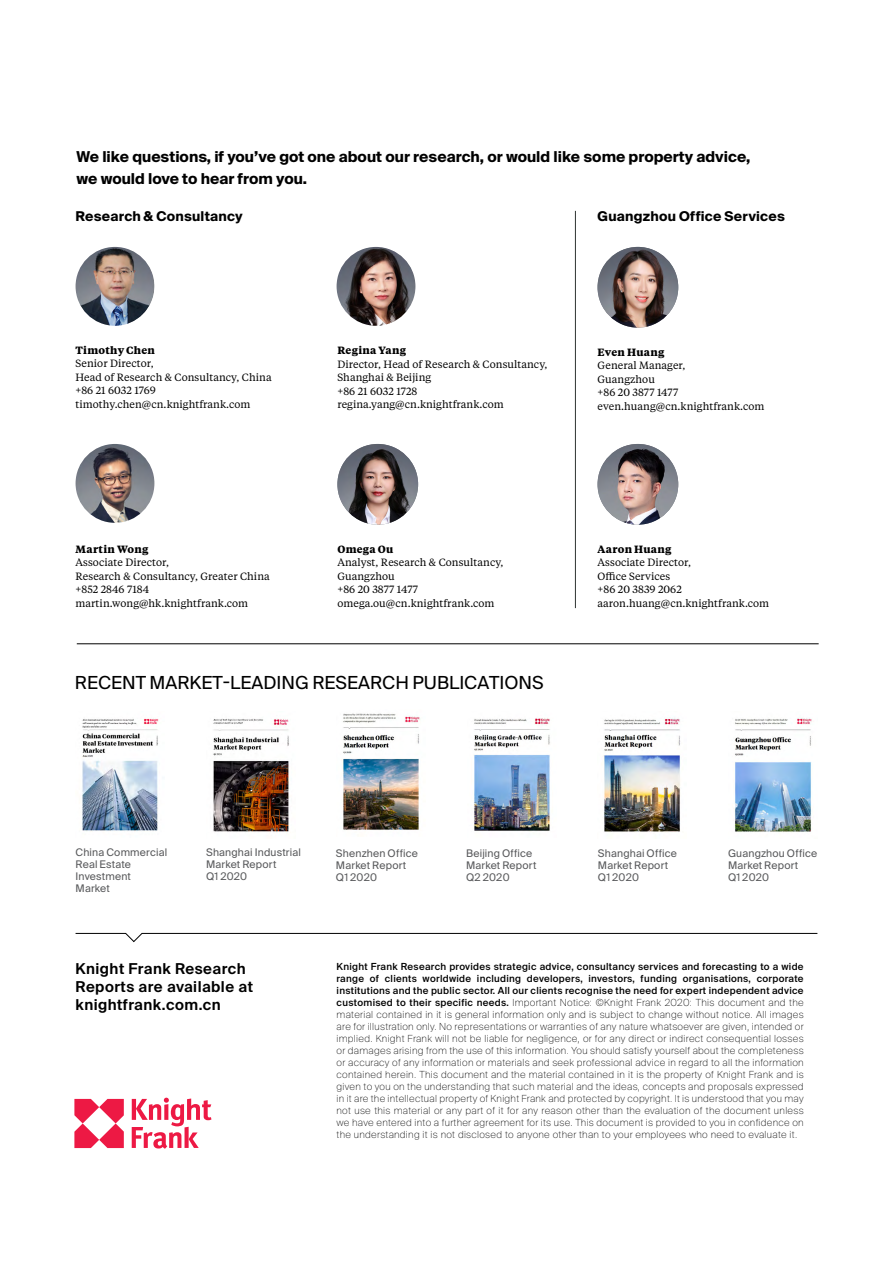
<style>
.page{position:relative;width:893px;height:1263px;background:#fff}
.page>*{position:absolute;margin:0;border:0;box-sizing:border-box;transform-origin:0 0}
.t1{font:18px "Suisse Intl";color:#000}
.t2{font:700 15px/22.5px "Suisse Intl";color:#000}
.t3{font:600 15px/18px "Suisse Intl";letter-spacing:.03em;color:#000}
.t4{font:700 13.5px "Suisse Intl";letter-spacing:.015em;color:#000}
.t5{font:10.5px/13.5px "Tiempos Text";letter-spacing:.005em;color:#000}
.t6{font:10.5px/12px "Suisse Intl";letter-spacing:.015em;color:#58595b}
.t7{font:700 10.5px "Tiempos Text";letter-spacing:.03em;color:#000}
.t8{font:100 9.75px/12px "Suisse Intl";letter-spacing:.03em;color:#000;text-align:justify}
.s1{font-weight:500}
</style>
<div class="page">
<img style="left:343px;top:713px;width:77px;height:117px">
<svg style="left:74px;top:1099px;width:50px;height:49px"></svg>
<svg style="left:132px;top:1098px;width:79px;height:51px"></svg>
<svg style="left:75px;top:933px;width:743px;height:9px"></svg>
<img style="left:213px;top:719px;width:76px;height:114px">
<img style="left:474px;top:718px;width:76px;height:114px">
<img style="left:604px;top:717px;width:76px;height:115px">
<img style="left:735px;top:717px;width:77px;height:115px">
<img style="left:82px;top:718px;width:77px;height:114px">
<img style="left:76px;top:444px;width:78px;height:79px;border-radius:39px">
<img style="left:337px;top:247px;width:78px;height:79px;border-radius:39px">
<img style="left:76px;top:247px;width:78px;height:79px;border-radius:39px">
<img style="left:337px;top:444px;width:81px;height:81px;border-radius:40px">
<hr style="left:575px;top:211px;width:1px;height:397px;background:#2f3432">
<img style="left:597px;top:444px;width:81px;height:81px;border-radius:40px">
<img style="left:597px;top:247px;width:81px;height:81px;border-radius:40px">
<hr style="left:77px;top:643px;width:742px;height:1px;background:#000">
<h2 class="t2" style="left:77px;top:145px;width:675px">We like questions, if you’ve got one about our research, or would like some property advice, we would love to hear from you.</h2>
<h3 class="t4" style="left:76px;top:209px;width:169px">Research &amp; Consultancy</h3>
<h3 class="t4" style="left:597px;top:209px;width:189px">Guangzhou Office Services</h3>
<p class="t7" style="left:75px;top:343px;width:81px">Timothy Chen</p>
<p class="t5" style="left:75px;top:356px;width:198px">Senior Director,<br>Head of Research &amp; Consultancy, China +86 21 6032 1769 timothy.chen@cn.knightfrank.com</p>
<p class="t7" style="left:337px;top:343px;width:70px">Regina Yang</p>
<p class="t5" style="left:337px;top:357px;width:212px">Director, Head of Research &amp; Consultancy,<br>Shanghai &amp; Beijing<br>+86 21 6032 1728 regina.yang@cn.knightfrank.com</p>
<p class="t7" style="left:597px;top:345px;width:68px">Even Huang</p>
<p class="t5" style="left:597px;top:358px;width:168px">General Manager,<br>Guangzhou<br>+86 20 3877 1477 even.huang@cn.knightfrank.com</p>
<p class="t7" style="left:75px;top:541px;width:74px">Martin Wong</p>
<p class="t5" style="left:75px;top:555px;width:196px">Associate Director,<br>Research &amp; Consultancy, Greater China +852 2846 7184 martin.wong@hk.knightfrank.com</p>
<p class="t7" style="left:337px;top:541px;width:57px">Omega Ou</p>
<p class="t5" style="left:337px;top:555px;width:168px">Analyst, Research &amp; Consultancy,<br>Guangzhou<br>+86 20 3877 1477 omega.ou@cn.knightfrank.com</p>
<h1 class="t1" style="left:75px;top:673px;width:25px">Recent</h1>
<h1 class="t1" style="left:150px;top:673px;width:13px">market</h1>
<h1 class="t1" style="left:223px;top:673px;width:30px">-leading</h1>
<h1 class="t1" style="left:312px;top:673px;width:13px">research</h1>
<h1 class="t1" style="left:412px;top:673px;width:13px">pub</h1>
<h1 class="t1" style="left:449px;top:673px;width:22px">lications</h1>
<p class="t7" style="left:597px;top:541px;width:76px">Aaron Huang</p>
<p class="t5" style="left:597px;top:555px;width:173px">Associate Director,<br>Office Services<br>+86 20 3839 2062 aaron.huang@cn.knightfrank.com</p>
<p class="t6" style="left:76px;top:846px;width:93px">China Commercial<br>Real Estate<br>Investment<br>Market</p>
<p class="t6" style="left:206px;top:846px;width:96px">Shanghai Industrial<br>Market Report<br>Q1 2020</p>
<p class="t6" style="left:336px;top:847px;width:83px">Shenzhen Office<br>Market Report<br>Q1 2020</p>
<p class="t6" style="left:466px;top:847px;width:72px">Beijing Office<br>Market Report<br>Q2 2020</p>
<p class="t6" style="left:598px;top:847px;width:81px">Shanghai Office<br>Market Report<br>Q1 2020</p>
<p class="t6" style="left:728px;top:847px;width:91px">Guangzhou Office<br>Market Report<br>Q1 2020</p>
<h2 class="t3" style="left:76px;top:960px;width:179px">Knight Frank Research<br>Reports are available at knightfrank.com.cn</h2>
<p class="t8" style="left:337px;top:960px;width:469px"><span class="s1">Knight Frank Research provides strategic advice, consultancy services and forecasting to a wide range of clients worldwide including developers, investors, funding organisations, corporate institutions and the public sector. All our clients recognise the need for expert independent advice customised to their specific needs.</span> Important Notice: ©Knight Frank 2020: This document and the material contained in it is general information only and is subject to change without notice. All images are for illustration only. No representations or warranties of any nature whatsoever are given, intended or implied. Knight Frank will not be liable for negligence, or for any direct or indirect consequential losses or damages arising from the use of this information. You should satisfy yourself about the completeness or accuracy of any information or materials and seek professional advice in regard to all the information contained herein. This document and the material contained in it is the property of Knight Frank and is given to you on the understanding that such material and the ideas, concepts and proposals expressed in it are the intellectual property of Knight Frank and protected by copyright. It is understood that you may not use this material or any part of it for any reason other than the evaluation of the document unless we have entered into a further agreement for its use. This document is provided to you in confidence on the understanding it is not disclosed to anyone other than to your employees who need to evaluate it.</p>
</div>
